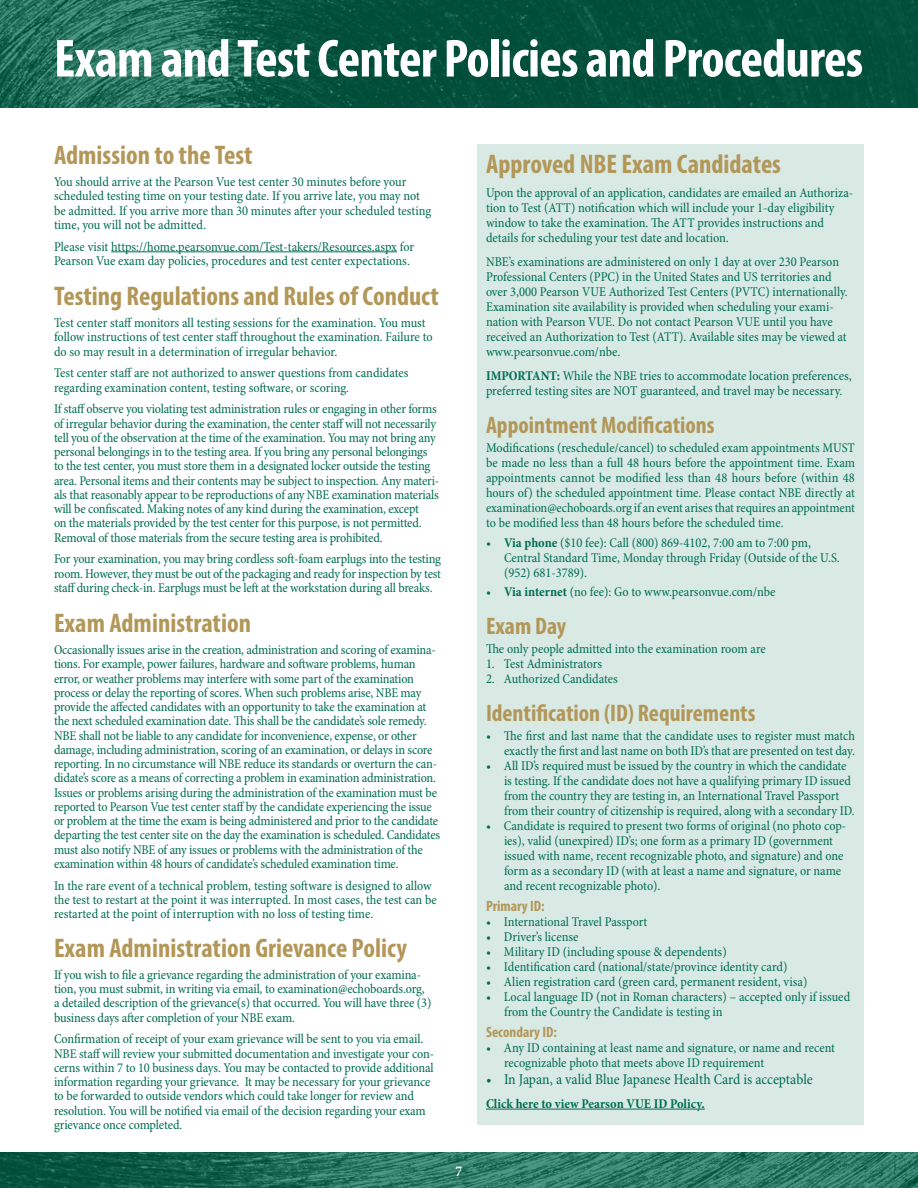
<style>
.page{position:relative;width:918px;height:1188px;background:#fff}
.page>*{position:absolute;margin:0;border:0;box-sizing:border-box;transform-origin:0 0}
.Section_Head{font:700 condensed 54px "Myriad Pro";letter-spacing:-.015em;color:#fff}
.Sub_1{font:700 condensed 27px "Myriad Pro";color:#b39758}
.Sub_2{font:700 condensed 24px "Myriad Pro";color:#b39758}
.Hang{font:condensed 15px "Minion Pro";letter-spacing:-.005em;color:#006e51}
.Sub_3{font:700 condensed 15px "Myriad Pro";color:#b39758}
.t1{font:700 condensed 15px "Minion Pro";color:#fff}
.Body_text{font:condensed 13.5px/14.2px "Minion Pro";letter-spacing:-.01em;color:#006e51}
.Hang-2{font:condensed 13.5px/15px "Minion Pro";letter-spacing:-.005em;color:#006e51}
.Body_text-2{font:700 condensed 13.5px "Minion Pro";color:#006e51}
.s1{font-weight:700}
</style>
<div class="page">
<svg style="left:0;top:1152px;width:918px;height:36px"></svg>
<svg style="left:0;top:0;width:918px;height:108px;fill:#04513d"></svg>
<div style="left:477px;top:144px;width:387px;height:981px;background:#d9eae5"></div>
<hr style="left:111px;top:252px;width:286px;height:1px;background:#006e51">
<hr style="left:486px;top:1109px;width:219px;height:1px;background:#006e51">
<p class="Section_Head" style="left:54px;top:25px;width:811px">Exam and Test Center Policies and Procedures</p>
<p class="Sub_1" style="left:54px;top:138px;width:200px">Admission to the Test</p>
<p class="Body_text" style="left:54px;top:175px;width:379px">You should arrive at the Pearson Vue test center 30 minutes before your scheduled testing time on your testing date. If you arrive late, you may not be admitted. If you arrive more than 30 minutes after your scheduled testing time, you will not be admitted.</p>
<p class="Body_text" style="left:54px;top:240px;width:362px">Please visit https://home.pearsonvue.com/Test-takers/Resources.aspx for<br>Pearson Vue exam day policies, procedures and test center expectations.</p>
<p class="Sub_1" style="left:54px;top:279px;width:386px">Testing Regulations and Rules of Conduct</p>
<p class="Body_text" style="left:54px;top:316px;width:380px">Test center staff monitors all testing sessions for the examination. You must follow instructions of test center staff throughout the examination. Failure to do so may result in a determination of irregular behavior.</p>
<p class="Body_text" style="left:54px;top:366px;width:356px">Test center staff are not authorized to answer questions from candidates regarding examination content, testing software, or scoring.</p>
<p class="Body_text" style="left:54px;top:402px;width:387px">If staff observe you violating test administration rules or engaging in other forms of irregular behavior during the examination, the center staff will not necessarily tell you of the observation at the time of the examination. You may not bring any personal belongings in to the testing area. If you bring any personal belongings to the test center, you must store them in a designated locker outside the testing area. Personal items and their contents may be subject to inspection. Any materi&shy;als that reasonably appear to be reproductions of any NBE examination materials will be confiscated. Making notes of any kind during the examination, except<br>on the materials provided by the test center for this purpose, is not permitted.<br>Removal of those materials from the secure testing area is prohibited.</p>
<p class="Body_text" style="left:54px;top:552px;width:389px;text-align:justify">For your examination, you may bring cordless soft-foam earplugs into the testing room. However, they must be out of the packaging and ready for inspection by test staff during check-in. Earplugs must be left at the workstation during all breaks.</p>
<p class="Sub_1" style="left:54px;top:606px;width:199px">Exam Administration</p>
<p class="Body_text" style="left:54px;top:643px;width:388px">Occasionally issues arise in the creation, administration and scoring of examina&shy;tions. For example, power failures, hardware and software problems, human error, or weather problems may interfere with some part of the examination process or delay the reporting of scores. When such problems arise, NBE may provide the affected candidates with an opportunity to take the examination at the next scheduled examination date. This shall be the candidate’s sole remedy.<br>NBE shall not be liable to any candidate for inconvenience, expense, or other damage, including administration, scoring of an examination, or delays in score reporting. In no circumstance will NBE reduce its standards or overturn the can&shy;didate’s score as a means of correcting a problem in examination administration.<br>Issues or problems arising during the administration of the examination must be reported to Pearson Vue test center staff by the candidate experiencing the issue or problem at the time the exam is being administered and prior to the candidate departing the test center site on the day the examination is scheduled. Candidates must also notify NBE of any issues or problems with the administration of the examination within 48 hours of candidate’s scheduled examination time.</p>
<p class="Body_text" style="left:54px;top:879px;width:384px">In the rare event of a technical problem, testing software is designed to allow the test to restart at the point it was interrupted. In most cases, the test can be restarted at the point of interruption with no loss of testing time.</p>
<p class="Sub_1" style="left:54px;top:931px;width:355px">Exam Administration Grievance Policy</p>
<p class="Body_text" style="left:54px;top:968px;width:379px">If you wish to file a grievance regarding the administration of your examina&shy;tion, you must submit, in writing via email, to examination@echoboards.org, a detailed description of the grievance(s) that occurred. You will have three (3) business days after completion of your NBE exam.</p>
<p class="Body_text" style="left:54px;top:1032px;width:382px">Confirmation of receipt of your exam grievance will be sent to you via email.<br>NBE staff will review your submitted documentation and investigate your con&shy;cerns within 7 to 10 business days. You may be contacted to provide additional information regarding your grievance. It may be necessary for your grievance to be forwarded to outside vendors which could take longer for review and resolution. You will be notified via email of the decision regarding your exam grievance once completed.</p>
<p class="t1" style="left:456px;top:1160px;width:8px">7</p>
<p class="Sub_1" style="left:486px;top:147px;width:297px">Approved NBE Exam Candidates</p>
<p class="Body_text" style="left:486px;top:186px;width:369px;line-height:15px">Upon the approval of an application, candidates are emailed an Authoriza&shy;tion to Test (ATT) notification which will include your 1-day eligibility window to take the examination. The ATT provides instructions and details for scheduling your test date and location.</p>
<p class="Body_text" style="left:486px;top:255px;width:363px;line-height:15px">NBE’s examinations are administered on only 1 day at over 230 Pearson Professional Centers (PPC) in the United States and US territories and over 3,000 Pearson VUE Authorized Test Centers (PVTC) internationally.<br>Examination site availability is provided when scheduling your exami&shy;nation with Pearson VUE. Do not contact Pearson VUE until you have received an Authorization to Test (ATT). Available sites may be viewed at www.pearsonvue.com/nbe.</p>
<p class="Body_text" style="left:486px;top:369px;width:367px;line-height:15px"><span class="s1">IMPORTANT:</span> While the NBE tries to accommodate location preferences, preferred testing sites are NOT guaranteed, and travel may be necessary.</p>
<p class="Sub_2" style="left:486px;top:410px;width:230px">Appointment Modifications</p>
<p class="Body_text" style="left:486px;top:441px;width:371px;line-height:15px;text-align:justify">Modifications (reschedule/cancel) to scheduled exam appointments MUST be made no less than a full 48 hours before the appointment time. Exam appointments cannot be modified less than 48 hours before (within 48 hours of) the scheduled appointment time. Please contact NBE directly at examination@echoboards.org if an event arises that requires an appointment to be modified less than 48 hours before the scheduled time.</p>
<p class="Body_text" style="left:504px;top:535px;width:337px;line-height:15px;text-indent:-18px">• <span class="s1">Via phone</span> ($10 fee): Call (800) 869-4102, 7:00 am to 7:00 pm,<br>Central Standard Time, Monday through Friday (Outside of the U.S. (952) 681-3789).</p>
<p class="Body_text" style="left:486px;top:585px;width:291px">• <span class="s1">Via internet</span> (no fee): Go to www.pearsonvue.com/nbe</p>
<p class="Sub_2" style="left:486px;top:611px;width:82px">Exam Day</p>
<p class="Body_text" style="left:486px;top:642px;width:281px">The only people admitted into the examination room are</p>
<p class="Hang-2" style="left:486px;top:657px;width:118px">1. Test Administrators</p>
<p class="Hang-2" style="left:486px;top:672px;width:133px">2. Authorized Candidates</p>
<p class="Sub_2" style="left:486px;top:698px;width:271px">Identification (ID) Requirements</p>
<p class="Hang-2" style="left:486px;top:729px;width:371px;text-align:right">• The first and last name that the candidate uses to register must match exactly the first and last name on both ID’s that are presented on test day.</p>
<p class="Hang-2" style="left:504px;top:759px;width:352px;text-indent:-18px">• All ID’s required must be issued by the country in which the candidate is testing. If the candidate does not have a qualifying primary ID issued from the country they are testing in, an International Travel Passport from their country of citizenship is required, along with a secondary ID.</p>
<p class="Hang-2" style="left:504px;top:819px;width:344px;text-indent:-18px">• Candidate is required to present two forms of original (no photo cop&shy;ies), valid (unexpired) ID’s; one form as a primary ID (government issued with name, recent recognizable photo, and signature) and one form as a secondary ID (with at least a name and signature, or name and recent recognizable photo).</p>
<p class="Sub_3" style="left:486px;top:897px;width:60px">Primary ID:</p>
<p class="Hang-2" style="left:486px;top:915px;width:163px">• International Travel Passport</p>
<p class="Hang-2" style="left:486px;top:930px;width:94px">• Driver’s license</p>
<p class="Hang-2" style="left:486px;top:945px;width:242px">• Military ID (including spouse &amp; dependents)</p>
<p class="Hang-2" style="left:486px;top:960px;width:303px">• Identification card (national/state/province identity card)</p>
<p class="Hang-2" style="left:486px;top:975px;width:323px">• Alien registration card (green card, permanent resident, visa)</p>
<p class="Hang-2" style="left:504px;top:990px;width:348px;text-indent:-18px">• Local language ID (not in Roman characters) – accepted only if issued from the Country the Candidate is testing in</p>
<p class="Sub_3" style="left:486px;top:1023px;width:73px">Secondary ID:</p>
<p class="Hang-2" style="left:504px;top:1041px;width:333px;text-indent:-18px">• Any ID containing at least name and signature, or name and recent recognizable photo that meets above ID requirement</p>
<p class="Hang" style="left:486px;top:1070px;width:328px">• In Japan, a valid Blue Japanese Health Card is acceptable</p>
<p class="Body_text-2" style="left:486px;top:1094px;width:220px">Click here to view Pearson VUE ID Policy.</p>
</div>
